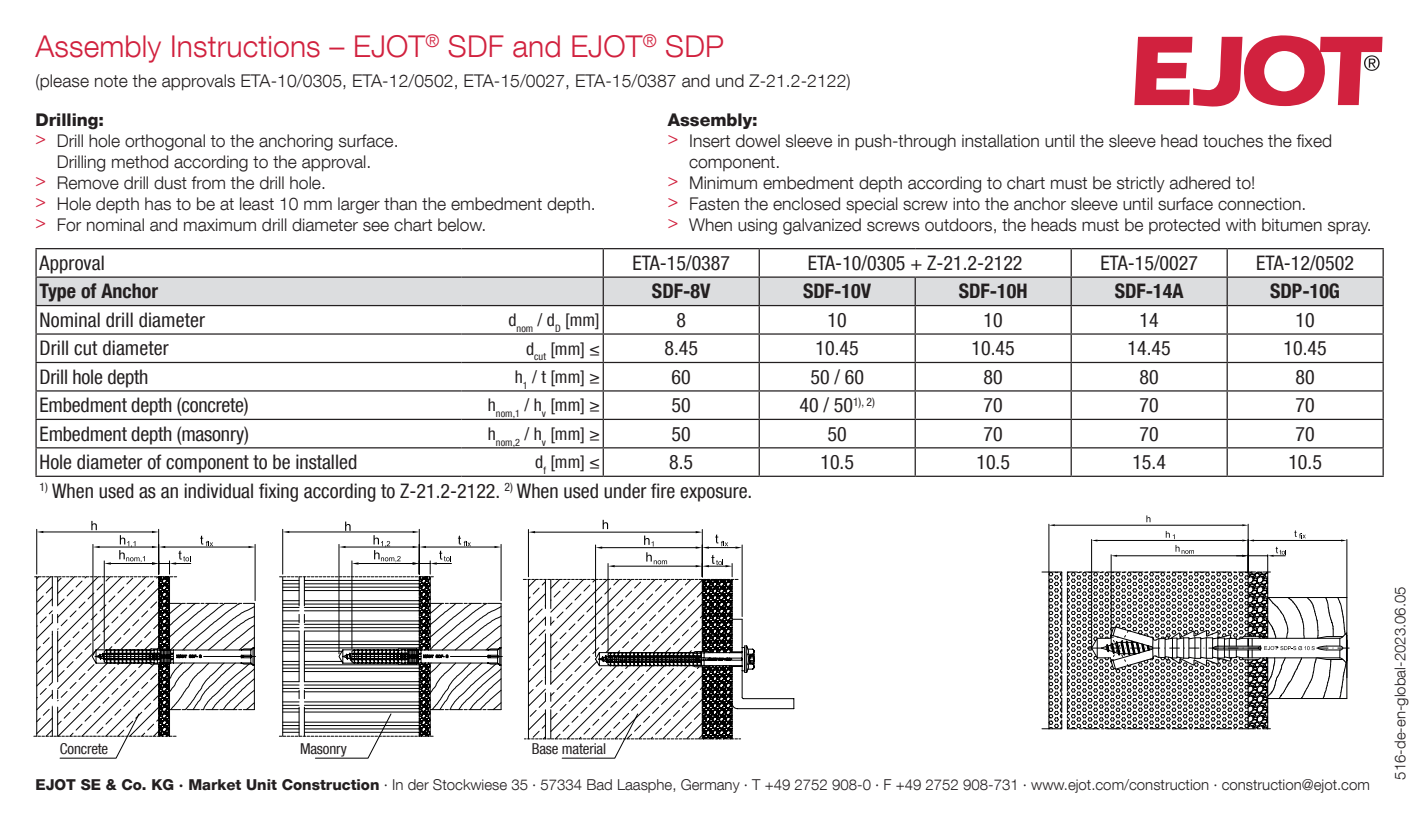
<style>
.page{position:relative;width:1418px;height:815px;background:#fff}
.page>*{position:absolute;margin:0;border:0;box-sizing:border-box;transform-origin:0 0}
.t1{font:300 30px "Helvetica Neue LT Com";letter-spacing:.005em;color:#d1213e}
.t2{font:condensed 20px "Helvetica Neue LT Com";color:#231f20}
.t3{font:700 condensed 20px "Helvetica Neue LT Com";color:#231f20}
.t4{font:300 17.5px "Helvetica Neue LT Com";color:#231f20}
.t5{font:condensed 17.5px "Helvetica Neue LT Com";letter-spacing:.005em;color:#231f20}
.t6{font:800 17.5px "Helvetica Neue LT Com";color:#231f20}
.t7{font:300 15px "Helvetica Neue LT Com";color:#231f20}
.t8{font:condensed 15px "Helvetica Neue LT Com";letter-spacing:-.01em;color:#231f20}
.s1{font-weight:400;color:#d1213e}
.s2{font-weight:800}
</style>
<div class="page">
<svg style="left:1134px;top:35px;width:248px;height:71px"></svg>
<svg style="left:34px;top:520px;width:760px;height:238px"></svg>
<hr style="left:35px;top:248px;width:426px;height:1px;background:#231f20">
<hr style="left:35px;top:249px;width:2px;height:27px;background:#231f20">
<hr style="left:461px;top:248px;width:142px;height:1px;background:#231f20">
<hr style="left:603px;top:248px;width:156px;height:1px;background:#231f20">
<hr style="left:759px;top:248px;width:156px;height:1px;background:#231f20">
<hr style="left:915px;top:248px;width:156px;height:1px;background:#231f20">
<hr style="left:1071px;top:248px;width:156px;height:1px;background:#231f20">
<hr style="left:1227px;top:248px;width:156px;height:1px;background:#231f20">
<hr style="left:35px;top:276px;width:426px;height:2px;background:#231f20">
<hr style="left:35px;top:278px;width:2px;height:27px;background:#231f20">
<hr style="left:35px;top:305px;width:426px;height:1px;background:#231f20">
<hr style="left:35px;top:306px;width:2px;height:27px;background:#231f20">
<hr style="left:35px;top:333px;width:426px;height:2px;background:#231f20">
<hr style="left:35px;top:335px;width:2px;height:27px;background:#231f20">
<hr style="left:35px;top:362px;width:426px;height:1px;background:#231f20">
<hr style="left:35px;top:363px;width:2px;height:27px;background:#231f20">
<hr style="left:35px;top:390px;width:426px;height:2px;background:#231f20">
<hr style="left:35px;top:392px;width:2px;height:27px;background:#231f20">
<hr style="left:35px;top:419px;width:426px;height:1px;background:#231f20">
<hr style="left:35px;top:420px;width:2px;height:27px;background:#231f20">
<hr style="left:35px;top:447px;width:426px;height:1px;background:#231f20">
<hr style="left:35px;top:448px;width:2px;height:28px;background:#231f20">
<svg style="left:36px;top:249px;width:1347px;height:227px"></svg>
<hr style="left:461px;top:476px;width:142px;height:1px;background:#231f20">
<hr style="left:603px;top:476px;width:156px;height:1px;background:#231f20">
<hr style="left:759px;top:476px;width:156px;height:1px;background:#231f20">
<hr style="left:915px;top:476px;width:156px;height:1px;background:#231f20">
<hr style="left:1071px;top:476px;width:156px;height:1px;background:#231f20">
<hr style="left:1227px;top:476px;width:156px;height:1px;background:#231f20">
<hr style="left:35px;top:476px;width:426px;height:1px;background:#231f20">
<svg style="left:1041px;top:515px;width:308px;height:214px"></svg>
<h1 class="t1" style="left:35px;top:28px;width:690px">Assembly Instructions – EJOT<sup>®</sup> SDF and EJOT<sup>®</sup> SDP</h1>
<p class="t4" style="left:35px;top:70px;width:816px">(please note the approvals ETA-10/0305, ETA-12/0502, ETA-15/0027, ETA-15/0387 and und Z-21.2-2122)</p>
<p class="t6" style="left:35px;top:109px;width:70px">Drilling:</p>
<p class="t4" style="left:35px;top:130px;width:364px"><span class="s1">&gt;</span> Drill hole orthogonal to the anchoring surface.</p>
<p class="t4" style="left:57px;top:151px;width:316px">Drilling method according to the approval.</p>
<p class="t4" style="left:35px;top:172px;width:292px"><span class="s1">&gt;</span> Remove drill dust from the drill hole.</p>
<p class="t4" style="left:35px;top:193px;width:561px"><span class="s1">&gt;</span> Hole depth has to be at least 10 mm larger than the embedment depth.</p>
<p class="t4" style="left:35px;top:214px;width:452px"><span class="s1">&gt;</span> For nominal and maximum drill diameter see chart below.</p>
<p class="t6" style="left:668px;top:109px;width:91px">Assembly:</p>
<p class="t4" style="left:668px;top:130px;width:665px"><span class="s1">&gt;</span> Insert dowel sleeve in push-through installation until the sleeve head touches the fixed</p>
<p class="t4" style="left:689px;top:151px;width:93px">component.</p>
<p class="t4" style="left:668px;top:172px;width:589px"><span class="s1">&gt;</span> Minimum embedment depth according to chart must be strictly adhered to!</p>
<p class="t4" style="left:668px;top:193px;width:640px"><span class="s1">&gt;</span> Fasten the enclosed special screw into the anchor sleeve until surface connection.</p>
<p class="t4" style="left:668px;top:214px;width:705px"><span class="s1">&gt;</span> When using galvanized screws outdoors, the heads must be protected with bitumen spray.</p>
<p class="t2" style="left:40px;top:251px;width:67px">Approval</p>
<p class="t2" style="left:632px;top:251px;width:99px">ETA-15/0387</p>
<p class="t2" style="left:808px;top:251px;width:216px">ETA-10/0305 + Z-21.2-2122</p>
<p class="t2" style="left:1100px;top:251px;width:99px">ETA-15/0027</p>
<p class="t2" style="left:1256px;top:251px;width:99px">ETA-12/0502</p>
<p class="t3" style="left:40px;top:279px;width:120px">Type of Anchor</p>
<p class="t3" style="left:652px;top:279px;width:60px">SDF-8V</p>
<p class="t3" style="left:803px;top:279px;width:70px">SDF-10V</p>
<p class="t3" style="left:958px;top:279px;width:70px">SDF-10H</p>
<p class="t3" style="left:1114px;top:279px;width:70px">SDF-14A</p>
<p class="t3" style="left:1270px;top:279px;width:71px">SDP-10G</p>
<p class="t2" style="left:40px;top:308px;width:167px">Nominal drill diameter</p>
<p class="t5" style="left:508px;top:310px;width:93px">d<sub>nom</sub> / d<sub>D</sub> [mm]</p>
<p class="t2" style="left:676px;top:308px;width:11px">8</p>
<p class="t2" style="left:827px;top:308px;width:21px">10</p>
<p class="t2" style="left:983px;top:308px;width:21px">10</p>
<p class="t2" style="left:1139px;top:308px;width:21px">14</p>
<p class="t2" style="left:1295px;top:308px;width:21px">10</p>
<p class="t2" style="left:40px;top:337px;width:131px">Drill cut diameter</p>
<p class="t5" style="left:526px;top:338px;width:75px">d<sub>cut</sub> [mm] ≤</p>
<p class="t2" style="left:664px;top:337px;width:35px">8.45</p>
<p class="t2" style="left:815px;top:337px;width:45px">10.45</p>
<p class="t2" style="left:971px;top:337px;width:45px">10.45</p>
<p class="t2" style="left:1127px;top:337px;width:45px">14.45</p>
<p class="t2" style="left:1283px;top:337px;width:45px">10.45</p>
<p class="t2" style="left:40px;top:365px;width:110px">Drill hole depth</p>
<p class="t5" style="left:515px;top:366px;width:86px">h<sub>1</sub> / t [mm] ≥</p>
<p class="t2" style="left:671px;top:365px;width:21px">60</p>
<p class="t2" style="left:810px;top:365px;width:55px">50 / 60</p>
<p class="t2" style="left:983px;top:365px;width:21px">80</p>
<p class="t2" style="left:1139px;top:365px;width:21px">80</p>
<p class="t2" style="left:1295px;top:365px;width:21px">80</p>
<p class="t2" style="left:40px;top:393px;width:210px">Embedment depth (concrete)</p>
<p class="t5" style="left:487px;top:395px;width:113px">h<sub>nom,1</sub> / h<sub>v</sub> [mm] ≥</p>
<p class="t2" style="left:671px;top:393px;width:21px">50</p>
<p class="t2" style="left:799px;top:393px;width:77px">40 / 50<sup>1),</sup> <sup>2)</sup></p>
<p class="t2" style="left:983px;top:393px;width:21px">70</p>
<p class="t2" style="left:1139px;top:393px;width:21px">70</p>
<p class="t2" style="left:1295px;top:393px;width:21px">70</p>
<p class="t2" style="left:40px;top:422px;width:211px">Embedment depth (masonry)</p>
<p class="t5" style="left:487px;top:423px;width:113px">h<sub>nom,2</sub> / h<sub>v</sub> [mm] ≥</p>
<p class="t2" style="left:671px;top:422px;width:21px">50</p>
<p class="t2" style="left:827px;top:422px;width:21px">50</p>
<p class="t2" style="left:983px;top:422px;width:21px">70</p>
<p class="t2" style="left:1139px;top:422px;width:21px">70</p>
<p class="t2" style="left:1295px;top:422px;width:21px">70</p>
<p class="t2" style="left:40px;top:450px;width:319px">Hole diameter of component to be installed</p>
<p class="t5" style="left:535px;top:452px;width:66px">d<sub>f</sub> [mm] ≤</p>
<p class="t2" style="left:669px;top:450px;width:26px">8.5</p>
<p class="t2" style="left:820px;top:450px;width:35px">10.5</p>
<p class="t2" style="left:976px;top:450px;width:35px">10.5</p>
<p class="t2" style="left:1132px;top:450px;width:35px">15.4</p>
<p class="t2" style="left:1288px;top:450px;width:35px">10.5</p>
<p class="t2" style="left:40px;top:479px;width:714px"><sup>1)</sup> When used as an individual fixing according to Z-21.2-2122. <sup>2)</sup> When used under fire exposure.</p>
<p class="t8" style="left:60px;top:740px;width:50px">Concrete</p>
<p class="t8" style="left:300px;top:740px;width:48px">Masonry</p>
<p class="t8" style="left:531px;top:740px;width:76px">Base material</p>
<p class="t7" style="left:35px;top:776px;width:1335px"><span class="s2">EJOT SE &amp; Co. KG · Market Unit Construction</span> · In der Stockwiese 35 · 57334 Bad Laasphe, Germany · T +49 2752 908-0 · F +49 2752 908-731 · www.ejot.com/construction · construction@ejot.com</p>
<p class="t7" style="left:1390px;top:780px;width:195px;rotate:-90deg">516-de-en-global-2023.06.05</p>
</div>
